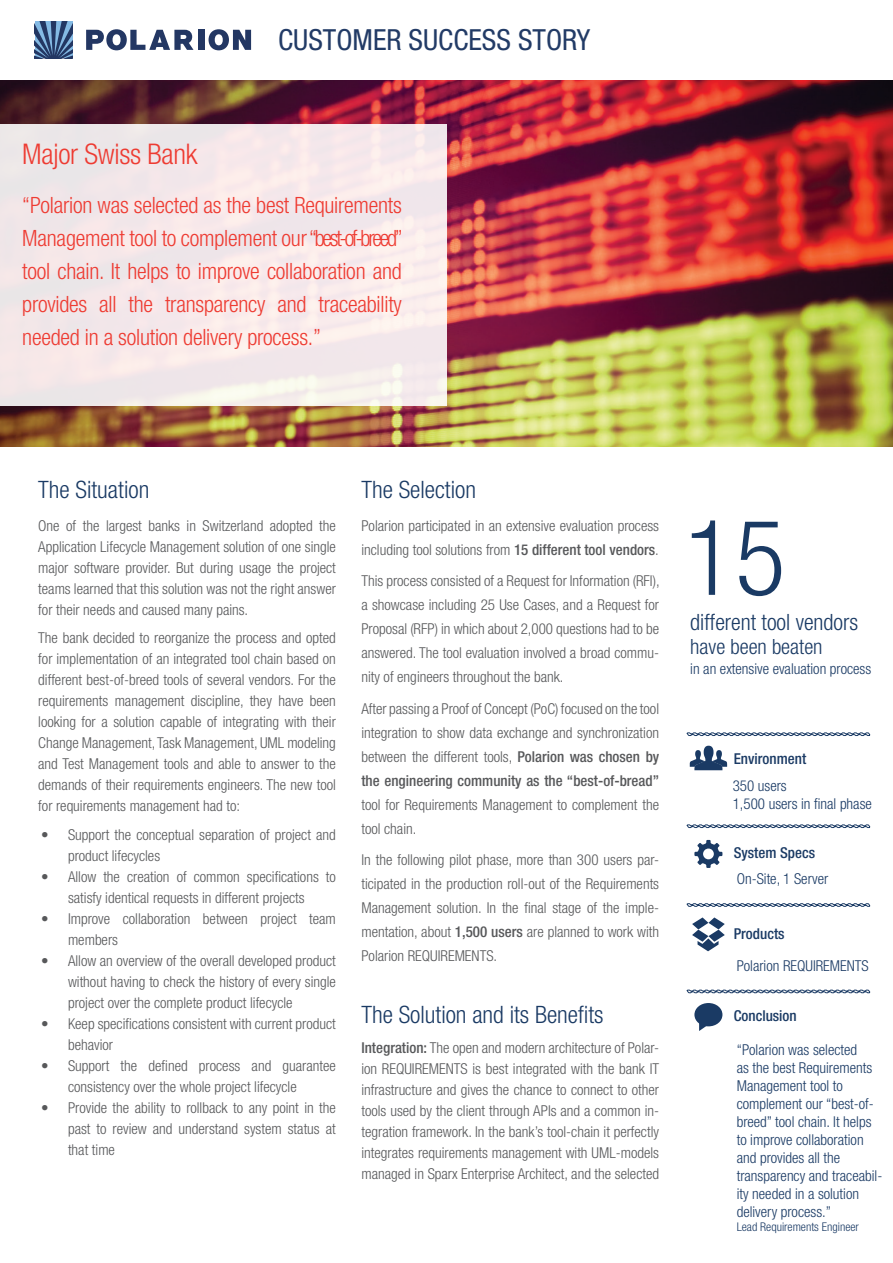
<style>
.page{position:relative;width:893px;height:1263px;background:#fff}
.page>*{position:absolute;margin:0;border:0;box-sizing:border-box;transform-origin:0 0}
.t1{font:300 condensed 105px "Helvetica Neue LT Pro";color:#1a3a64}
.t2{font:condensed 29.1px "Helvetica Neue LT Pro";color:#223b66}
.t3{font:300 condensed 28.5px "Helvetica Neue LT Pro";letter-spacing:-.01em;color:#ee3b32}
.t4{font:300 condensed 24px "Helvetica Neue LT Pro";color:#1a3a64}
.t5{font:300 condensed 22.5px/33px "Helvetica Neue LT Pro";letter-spacing:-.01em;color:#ee3b32;text-align:justify}
.t6{font:300 condensed 22.5px "Helvetica Neue LT Pro";color:#1a3a64}
.t7{font:300 condensed 21px "Helvetica Neue LT Pro";color:#1a3a64}
.t8{font:300 condensed 15px/21px "Helvetica Neue LT Pro";color:#57585a;text-align:justify}
.t9{font:300 condensed 15px/18px "Helvetica Neue LT Pro";color:#1a3a64}
.t10{font:500 condensed 15px "Helvetica Neue LT Pro";color:#1a3a64}
.t11{font:300 condensed 12px "Helvetica Neue LT Pro";color:#1a3a64}
.s1{font-weight:500}
</style>
<div class="page">
<img style="left:0;top:80px;width:893px;height:366px">
<div style="left:0;top:124px;width:447px;height:282px;background:#f4e7ea"></div>
<svg style="left:686px;top:732px;width:184px;height:4px"></svg>
<svg style="left:686px;top:824px;width:184px;height:4px"></svg>
<svg style="left:686px;top:903px;width:184px;height:4px"></svg>
<svg style="left:686px;top:989px;width:184px;height:4px"></svg>
<svg style="left:690px;top:746px;width:37px;height:24px"></svg>
<svg style="left:694px;top:840px;width:28px;height:28px"></svg>
<svg style="left:692px;top:917px;width:33px;height:34px"></svg>
<svg style="left:699px;top:1024px;width:15px;height:7px"></svg>
<div style="left:694px;top:1003px;width:28px;height:23px;background:#1a3a64;border-radius:50%"></div>
<div style="left:198px;top:30px;width:6px;height:20px;background:#233763"></div>
<svg style="left:209px;top:29px;width:42px;height:21px"></svg>
<svg style="left:86px;top:29px;width:108px;height:21px"></svg>
<svg style="left:35px;top:21px;width:37px;height:37px"></svg>
<h3 class="t3" style="left:22px;top:137px;width:177px">Major Swiss Bank</h3>
<h2 class="t2" style="left:278px;top:23px;width:314px">CUSTOMER SUCCESS STORY</h2>
<p class="t5" style="left:22px;top:188px;width:382px">“Polarion was selected as the best Requirements Management tool to complement our “best-of-breed” tool chain. It helps to improve collaboration and provides all the transparency and traceability needed in a solution delivery process.”</p>
<h3 class="t4" style="left:38px;top:476px;width:113px">The Situation</h3>
<h3 class="t4" style="left:361px;top:475px;width:116px">The Selection</h3>
<p class="t8" style="left:38px;top:515px;width:299px">One of the largest banks in Switzerland adopted the Application Lifecycle Management solution of one single major software provider. But during usage the project teams learned that this solution was not the right answer for their needs and caused many pains.</p>
<p class="t8" style="left:38px;top:627px;width:299px">The bank decided to reorganize the process and opted for implementation of an integrated tool chain based on different best-of-breed tools of several vendors. For the requirements management discipline, they have been looking for a solution capable of integrating with their Change Management, Task Management, UML modeling and Test Management tools and able to answer to the demands of their requirements engineers. The new tool for requirements management had to:</p>
<p class="t8" style="left:68px;top:824px;width:269px;text-indent:-27px">• Support the conceptual separation of project and product lifecycles</p>
<p class="t8" style="left:41px;top:866px;width:296px;text-align:center">• Allow the creation of common specifications to satisfy identical requests in different projects</p>
<p class="t8" style="left:68px;top:908px;width:269px;text-indent:-27px">• Improve collaboration between project team members</p>
<p class="t8" style="left:68px;top:950px;width:269px;text-indent:-27px">• Allow an overview of the overall developed product without having to check the history of every single project over the complete product lifecycle</p>
<p class="t8" style="left:68px;top:1013px;width:269px;text-indent:-27px">• Keep specifications consistent with current product behavior</p>
<p class="t8" style="left:68px;top:1055px;width:269px;text-indent:-27px">• Support the defined process and guarantee consistency over the whole project lifecycle</p>
<p class="t8" style="left:68px;top:1097px;width:269px;text-indent:-27px">• Provide the ability to rollback to any point in the past to review and understand system status at that time</p>
<p class="t8" style="left:361px;top:513px;width:299px;line-height:24px">Polarion participated in an extensive evaluation process including tool solutions from <span class="s1">15 different tool vendors</span>.</p>
<p class="t8" style="left:361px;top:569px;width:300px;line-height:24px">This process consisted of a Request for Information (RFI), a showcase including 25 Use Cases, and a Request for Proposal (RFP) in which about 2,000 questions had to be answered. The tool evaluation involved a broad commu&shy;nity of engineers throughout the bank.</p>
<p class="t8" style="left:361px;top:696px;width:299px;line-height:24px">After passing a Proof of Concept (PoC) focused on the tool integration to show data exchange and synchronization between the different tools, <span class="s1">Polarion was chosen by the engineering community as the “best-of-bread”</span></p>
<p class="t8" style="left:361px;top:792px;width:299px;line-height:24px">tool for Requirements Management to complement the tool chain.</p>
<p class="t8" style="left:361px;top:848px;width:299px;line-height:24px">In the following pilot phase, more than 300 users par&shy;ticipated in the production roll-out of the Requirements Management solution. In the final stage of the imple&shy;mentation, about <span class="s1">1,500 users</span> are planned to work with Polarion REQUIREMENTS.</p>
<h3 class="t4" style="left:361px;top:1000px;width:243px">The Solution and its Benefits</h3>
<p class="t8" style="left:361px;top:1037px;width:299px"><span class="s1">Integration:</span> The open and modern architecture of Polar&shy;ion REQUIREMENTS is best integrated with the bank IT infrastructure and gives the chance to connect to other tools used by the client through APIs and a common in&shy;tegration framework. In the bank’s tool-chain it perfectly integrates requirements management with UML-models managed in Sparx Enterprise Architect, and the selected</p>
<h1 class="t1" style="left:685px;top:497px;width:102px">15</h1>
<h3 class="t6" style="left:690px;top:609px;width:169px">different tool vendors</h3>
<h3 class="t7" style="left:690px;top:634px;width:134px">have been beaten</h3>
<p class="t9" style="left:690px;top:660px;width:183px">in an extensive evaluation process</p>
<p class="t10" style="left:734px;top:749px;width:74px">Environment</p>
<p class="t9" style="left:733px;top:776px;width:141px">350 users<br>1,500 users in final phase</p>
<p class="t10" style="left:734px;top:844px;width:83px">System Specs</p>
<p class="t9" style="left:737px;top:869px;width:93px">On-Site, 1 Server</p>
<p class="t10" style="left:734px;top:924px;width:52px">Products</p>
<p class="t9" style="left:737px;top:956px;width:134px">Polarion REQUIREMENTS</p>
<p class="t10" style="left:734px;top:1007px;width:65px">Conclusion</p>
<p class="t9" style="left:737px;top:1040px;width:147px">“Polarion was selected<br>as the best Requirements<br>Management tool to complement our “best-of&shy;breed” tool chain. It helps to improve collaboration and provides all the transparency and traceabil&shy;ity needed in a solution delivery process.”</p>
<p class="t11" style="left:737px;top:1220px;width:124px">Lead Requirements Engineer</p>
</div>
